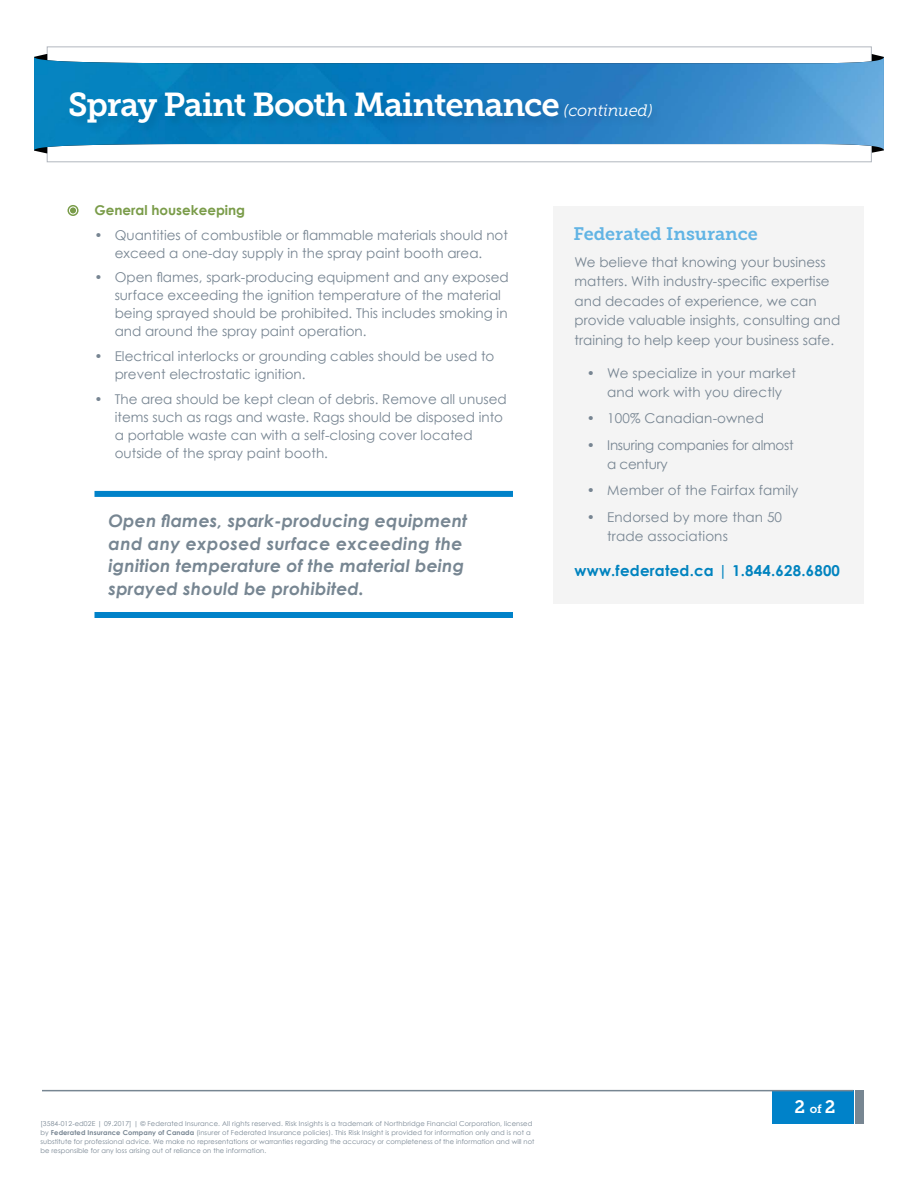
<style>
.page{position:relative;width:918px;height:1188px;background:#fff}
.page>*{position:absolute;margin:0;border:0;box-sizing:border-box;transform-origin:0 0}
.Main_Header{font:33px "Museo Slab 700";letter-spacing:-.035em;color:#fff}
.About_us_-_Title{font:18px "Museo Slab 700";color:#62b4e4}
.Page_No{font:18px "Museo Slab 700";color:#fff}
.Pull_Quote{font:italic 700 17.25px/22.5px "Century Gothic";letter-spacing:.01em;color:#778692}
.About_us_-_website_p{font:700 15px "Century Gothic";letter-spacing:.015em;color:#0083bf}
.About_us_-_Body_copy{font:13.5px/18px "Century Gothic";color:#778592}
.About_us_-_Body_copy-2{font:13.5px/19.5px "Century Gothic";letter-spacing:-.02em;color:#778592}
.Titles{font:700 13.5px "Century Gothic";color:#7a9c49}
.t1{font:6.75px/9px "Century Gothic";letter-spacing:.015em;color:#778592}
.s1{font-family:"Museo Slab 300";font-style:italic;font-size:16.5px}
.s2{font-weight:700}
.s3{font-size:12px}
</style>
<div class="page">
<div style="left:772px;top:1091px;width:81px;height:33px;background:#0082c9"></div>
<div style="left:855px;top:1090px;width:9px;height:34px;background:#778692"></div>
<hr style="left:42px;top:1090px;width:811px;height:1px;background:#778692">
<div style="left:47px;top:47px;width:825px;height:115px;border:1px solid #b2b7bf"></div>
<svg style="left:872px;top:54px;width:12px;height:3px"></svg>
<svg style="left:34px;top:54px;width:13px;height:3px"></svg>
<svg style="left:34px;top:150px;width:13px;height:3px"></svg>
<svg style="left:872px;top:150px;width:12px;height:3px"></svg>
<svg style="left:34px;top:57px;width:850px;height:93px"></svg>
<img style="left:36px;top:57px;width:848px;height:6px">
<svg style="left:68px;top:205px;width:11px;height:11px"></svg>
<div style="left:69px;top:207px;width:8px;height:7px;border:1px solid #fff;border-radius:50%"></div>
<div style="left:67px;top:90px;width:597px;height:45px;background:#000;opacity:.1"></div>
<div style="left:94px;top:491px;width:419px;height:6px;background:#0082c9"></div>
<div style="left:94px;top:612px;width:419px;height:6px;background:#0082c9"></div>
<div style="left:553px;top:207px;width:311px;height:397px;background:#f4f4f4"></div>
<h2 class="Main_Header" style="left:68px;top:86px;width:586px">Spray Paint Booth Maintenance <span class="s1">(continued)</span></h2>
<h3 class="Titles" style="left:94px;top:201px;width:152px">General housekeeping</h3>
<p class="About_us_-_Body_copy" style="left:94px;top:225px;width:415px;text-align:center">• Quantities of combustible or flammable materials should not exceed a one-day supply in the spray paint booth area.</p>
<p class="About_us_-_Body_copy" style="left:115px;top:268px;width:396px;text-indent:-20px">• Open flames, spark-producing equipment and any exposed surface exceeding the ignition temperature of the material being sprayed should be prohibited. This includes smoking in and around the spray paint operation.</p>
<p class="About_us_-_Body_copy" style="left:115px;top:347px;width:381px;text-indent:-20px">• Electrical interlocks or grounding cables should be used to prevent electrostatic ignition.</p>
<p class="About_us_-_Body_copy" style="left:115px;top:390px;width:394px;text-indent:-20px">• The area should be kept clean of debris. Remove all unused items such as rags and waste. Rags should be disposed into a portable waste can with a self-closing cover located outside of the spray paint booth.</p>
<p class="Pull_Quote" style="left:109px;top:509px;width:360px">Open flames, spark-producing equipment and any exposed surface exceeding the ignition temperature of the material being sprayed should be prohibited.</p>
<h3 class="About_us_-_Title" style="left:573px;top:224px;width:186px">Federated Insurance</h3>
<p class="About_us_-_Body_copy" style="left:575px;top:252px;width:267px;line-height:19.5px">We believe that knowing your business matters. With industry-specific expertise and decades of experience, we can provide valuable insights, consulting and training to help keep your business safe.</p>
<p class="About_us_-_Body_copy" style="left:587px;top:363px;width:211px;line-height:19.5px;text-align:center">• We specialize in your market and work with you directly</p>
<p class="About_us_-_Body_copy" style="left:587px;top:409px;width:179px">• 100% Canadian-owned</p>
<p class="About_us_-_Body_copy-2" style="left:607px;top:435px;width:188px;text-indent:-20px">• Insuring companies for almost a century</p>
<p class="About_us_-_Body_copy" style="left:587px;top:481px;width:213px">• Member of the Fairfax family</p>
<p class="About_us_-_Body_copy" style="left:607px;top:507px;width:176px;line-height:19.5px;text-indent:-20px">• Endorsed by more than 50 trade associations</p>
<p class="About_us_-_website_p" style="left:575px;top:561px;width:267px">www.federated.ca | 1.844.628.6800</p>
<p class="t1" style="left:40px;top:1119px;width:496px">[3584-012-ed02E | 09.2017] | © Federated Insurance. All rights reserved. Risk Insights is a trademark of Northbridge Financial Corporation, licensed by <span class="s2">Federated Insurance Company of Canada</span> (insurer of Federated Insurance policies). This Risk Insight is provided for information only and is not a substitute for professional advice. We make no representations or warranties regarding the accuracy or completeness of the information and will not be responsible for any loss arising out of reliance on the information.</p>
<p class="Page_No" style="left:795px;top:1096px;width:43px">2 <span class="s3">of</span> 2</p>
</div>
